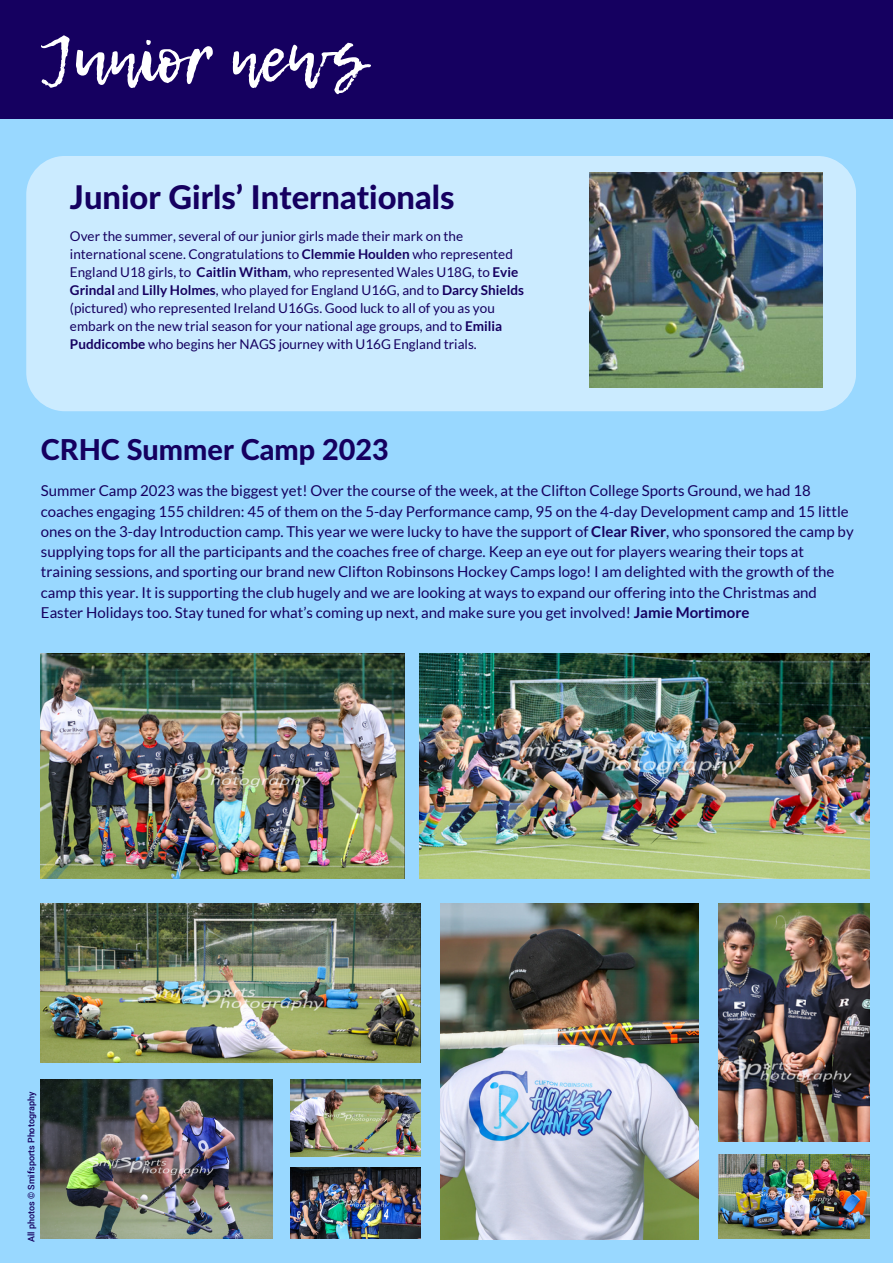
<style>
.page{position:relative;width:893px;height:1264px;background:#fff}
.page>*{position:absolute;margin:0;border:0;box-sizing:border-box;transform-origin:0 0}
.t1{font:64.35px "Lemon Tuesday";color:#fff}
.t2{font:800 32.7px "Lato Latin";color:#150060}
.t3{font:800 28.8px "Lato Latin";color:#150060}
.t4{font:15px/20.2px "Lato";color:#150060}
.t5{font:13.5px/18px "Lato";color:#150060}
.t6{font:500 9px "Mardoto";color:#150060}
.s1{font-weight:700}
</style>
<div class="page">
<div style="left:0;top:0;width:892px;height:1262px;background:#99d8ff"></div>
<div style="left:26px;top:156px;width:830px;height:255px;background:#cbebff;border-radius:39px"></div>
<div style="left:0;top:0;width:892px;height:118px;background:#150060"></div>
<img style="left:41px;top:654px;width:363px;height:224px">
<img style="left:589px;top:173px;width:233px;height:215px">
<img style="left:41px;top:903px;width:379px;height:159px">
<img style="left:420px;top:654px;width:449px;height:224px">
<img style="left:440px;top:903px;width:258px;height:336px">
<img style="left:718px;top:903px;width:151px;height:238px">
<img style="left:41px;top:1079px;width:232px;height:159px">
<img style="left:718px;top:1154px;width:151px;height:84px">
<img style="left:291px;top:1079px;width:129px;height:77px">
<img style="left:291px;top:1167px;width:129px;height:71px">
<p class="t1" style="left:41px;top:11px;width:326px">Junior news</p>
<p class="t2" style="left:70px;top:183px;width:386px">Junior Girls’ Internationals</p>
<p class="t5" style="left:70px;top:226px;width:455px">Over the summer, several of our junior girls made their mark on the international scene. Congratulations to <span class="s1">Clemmie Houlden</span> who represented England U18 girls, to <span class="s1">Caitlin Witham</span>, who represented Wales U18G, to <span class="s1">Evie Grindal</span> and <span class="s1">Lilly Holmes</span>, who played for England U16G, and to <span class="s1">Darcy Shields </span>(pictured) who represented Ireland U16Gs. Good luck to all of you as you embark on the new trial season for your national age groups, and to <span class="s1">Emilia Puddicombe</span> who begins her NAGS journey with U16G England trials.</p>
<p class="t3" style="left:41px;top:437px;width:349px">CRHC Summer Camp 2023</p>
<p class="t4" style="left:41px;top:480px;width:814px">Summer Camp 2023 was the biggest yet! Over the course of the week, at the Clifton College Sports Ground, we had 18 coaches engaging 155 children: 45 of them on the 5-day Performance camp, 95 on the 4-day Development camp and 15 little ones on the 3-day Introduction camp. This year we were lucky to have the support of <span class="s1">Clear River</span>, who sponsored the camp by supplying tops for all the participants and the coaches free of charge. Keep an eye out for players wearing their tops at training sessions, and sporting our brand new Clifton Robinsons Hockey Camps logo! I am delighted with the growth of the camp this year. It is supporting the club hugely and we are looking at ways to expand our offering into the Christmas and Easter Holidays too. Stay tuned for what’s coming up next, and make sure you get involved! <span class="s1">Jamie Mortimore</span></p>
<p class="t6" style="left:26px;top:1241px;width:152px;rotate:-90deg">All photos © Smifsports Photography</p>
</div>
